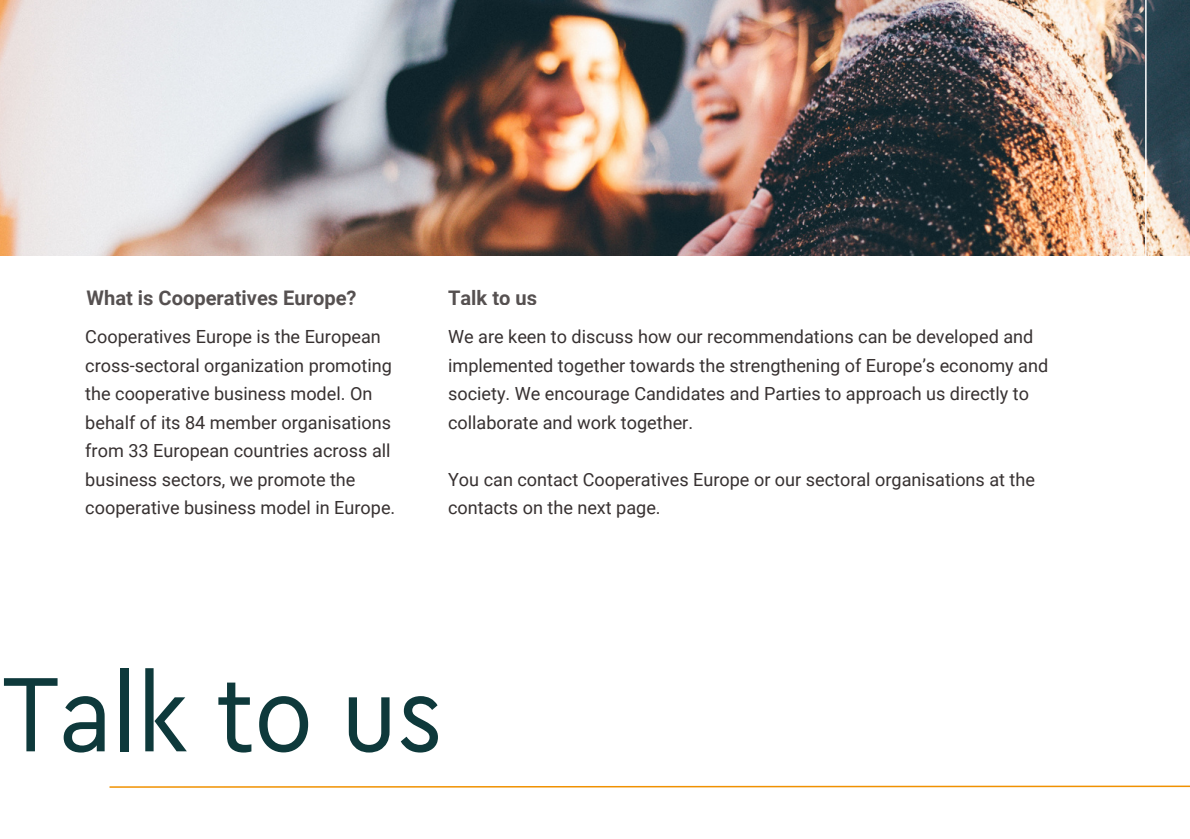
<style>
.page{position:relative;width:1190px;height:839px;background:#fff}
.page>*{position:absolute;margin:0;border:0;box-sizing:border-box;transform-origin:0 0}
.t1{font:110.8px "Cera Compact Pro";color:#0e393b}
.t2{font:700 20px "Roboto";color:#373131}
.t3{font:18px/28.4px "Roboto";color:#373131}
</style>
<div class="page">
<img style="left:0;top:0;width:1190px;height:255px">
<hr style="left:1145px;top:0;width:2px;height:725px;background:#fff">
<svg style="left:109px;top:785px;width:1081px;height:3px"></svg>
<p class="t2" style="left:87px;top:286px;width:271px">What is Cooperatives Europe?</p>
<p class="t2" style="left:448px;top:286px;width:90px">Talk to us</p>
<h2 class="t3" style="left:85px;top:323px;width:311px">Cooperatives Europe is the European cross-sectoral organization promoting the cooperative business model. On behalf of its 84 member organisations from 33 European countries across all business sectors, we promote the cooperative business model in Europe.</h2>
<h2 class="t3" style="left:448px;top:323px;width:602px">We are keen to discuss how our recommendations can be developed and implemented together towards the strengthening of Europe’s economy and society. We encourage Candidates and Parties to approach us directly to collaborate and work together.</h2>
<h3 class="t3" style="left:448px;top:465px;width:588px">You can contact Cooperatives Europe or our sectoral organisations at the contacts on the next page.</h3>
<h3 class="t1" style="left:2px;top:661px;width:442px">Talk to us</h3>
</div>
